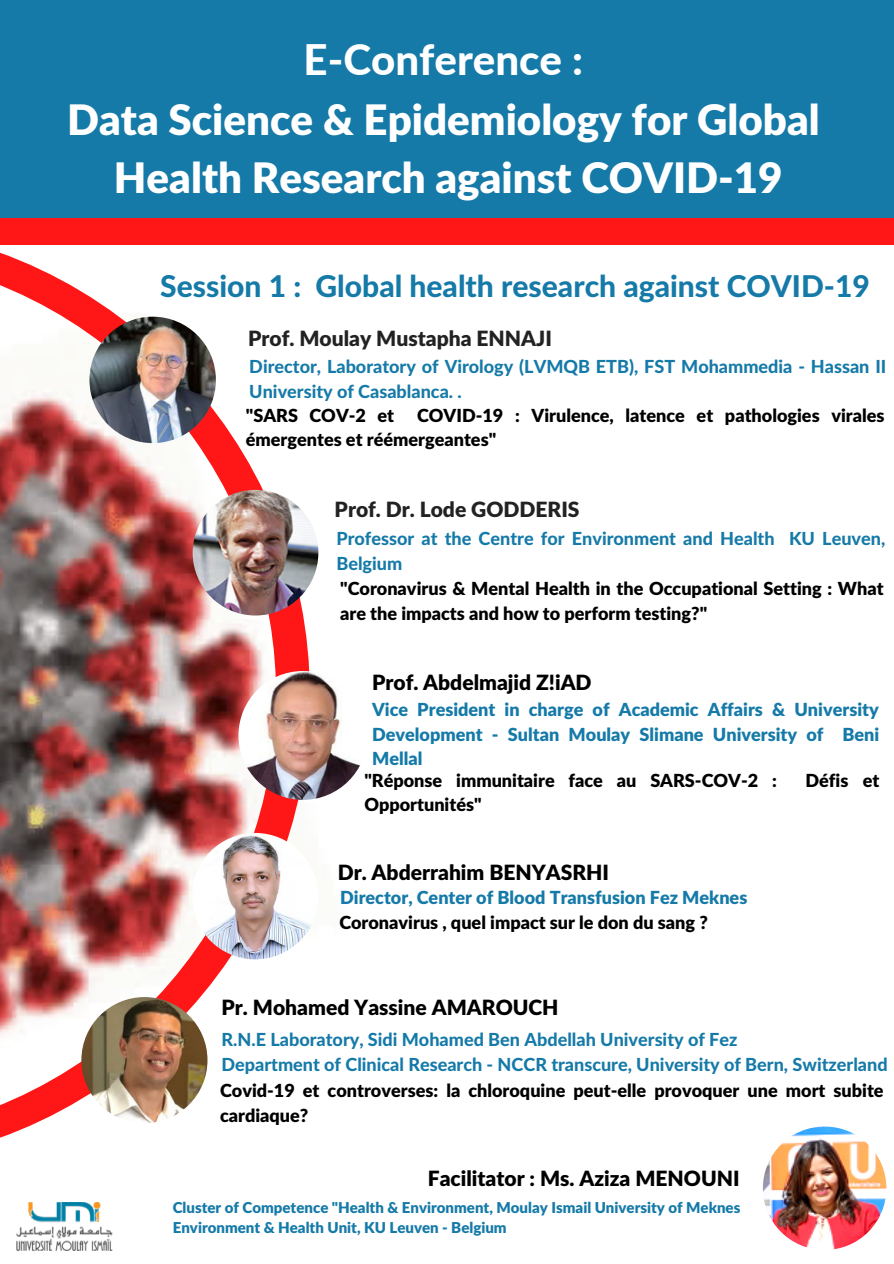
<style>
.page{position:relative;width:894px;height:1264px;background:#fff}
.page>*{position:absolute;margin:0;border:0;box-sizing:border-box;transform-origin:0 0}
.t1{font:900 42px/57.9px "Lato Latin";color:#fff;text-align:center}
.t2{font:800 42px "Lato";color:#fff}
.t3{font:800 30px "Lato Latin";color:#157aa8}
.t4{font:900 21px "Lato Latin";color:#000}
.t5{font:900 21px "Lato Latin";color:#222}
.t6{font:900 18px/24.8px "Lato Latin";color:#000}
.t7{font:800 18px/24.8px "Lato Latin";color:#157aa8}
.t8{font:900 18px/24.8px "Lato Latin";color:#157aa8;text-align:justify}
.t9{font:900 15px/20.7px "Lato Latin";color:#157aa8}
</style>
<div class="page">
<img style="left:0;top:244px;width:377px;height:991px">
<div style="left:0;top:167px;width:893px;height:77px;background:#ff1616"></div>
<div style="left:0;top:0;width:893px;height:217px;background:#157aa8"></div>
<img style="left:193px;top:490px;width:125px;height:125px;border-radius:50%">
<img style="left:238px;top:671px;width:129px;height:128px;border-radius:50%">
<img style="left:16px;top:1202px;width:96px;height:47px">
<img style="left:89px;top:317px;width:127px;height:126px;border-radius:50%">
<img style="left:192px;top:833px;width:126px;height:126px;border-radius:50%">
<img style="left:81px;top:997px;width:126px;height:126px;border-radius:50%">
<img style="left:762px;top:1126px;width:124px;height:123px;border-radius:50%">
<h1 class="t2" style="left:303px;top:33px;width:281px">E-Conference :</h1>
<h1 class="t1" style="left:67px;top:89px;width:754px">Data Science &amp; Epidemiology for Global<br>Health Research against COVID-19</h1>
<h2 class="t3" style="left:160px;top:267px;width:711px">Session 1 : Global health research against COVID-19</h2>
<p class="t5" style="left:248px;top:325px;width:305px">Prof. Moulay Mustapha ENNAJI</p>
<p class="t7" style="left:249px;top:354px;width:638px">Director, Laboratory of Virology (LVMQB ETB), FST Mohammedia - Hassan II<br>University of Casablanca. .</p>
<p class="t6" style="left:246px;top:402px;width:640px;text-indent:171px">COVID-19 : Virulence, latence et pathologies virales émergentes et réémergeantes"</p>
<p class="t6" style="left:246px;top:402px;width:150px">"SARS COV-2 et</p>
<p class="t5" style="left:334px;top:497px;width:246px">Prof. Dr. Lode GODDERIS</p>
<p class="t7" style="left:336px;top:525px;width:550px">Professor at the Centre for Environment and Health KU Leuven,<br>Belgium</p>
<p class="t6" style="left:340px;top:576px;width:545px">"Coronavirus &amp; Mental Health in the Occupational Setting : What are the impacts and how to perform testing?"</p>
<p class="t4" style="left:372px;top:669px;width:221px">Prof. Abdelmajid Z!iAD</p>
<p class="t8" style="left:372px;top:696px;width:508px">Vice President in charge of Academic Affairs &amp; University Development - Sultan Moulay Slimane University of Beni Mellal</p>
<p class="t6" style="left:364px;top:767px;width:414px">"Réponse immunitaire face au SARS-COV-2 :</p>
<p class="t6" style="left:805px;top:767px;width:75px">Défis et</p>
<p class="t6" style="left:364px;top:792px;width:119px">Opportunités"</p>
<p class="t4" style="left:337px;top:859px;width:273px">Dr. Abderrahim BENYASRHI</p>
<p class="t8" style="left:340px;top:884px;width:408px">Director, Center of Blood Transfusion Fez Meknes</p>
<p class="t6" style="left:339px;top:909px;width:370px">Coronavirus , quel impact sur le don du sang ?</p>
<p class="t4" style="left:221px;top:994px;width:338px">Pr. Mohamed Yassine AMAROUCH</p>
<p class="t7" style="left:221px;top:1026px;width:667px">R.N.E Laboratory, Sidi Mohamed Ben Abdellah University of Fez<br>Department of Clinical Research - NCCR transcure, University of Bern, Switzerland</p>
<p class="t6" style="left:220px;top:1077px;width:665px">Covid-19 et controverses: la chloroquine peut-elle provoquer une mort subite cardiaque?</p>
<p class="t4" style="left:427px;top:1165px;width:313px">Facilitator : Ms. Aziza MENOUNI</p>
<p class="t9" style="left:173px;top:1196px;width:569px">Cluster of Competence "Health &amp; Environment, Moulay Ismail University of Meknes<br>Environment &amp; Health Unit, KU Leuven - Belgium</p>
</div>
